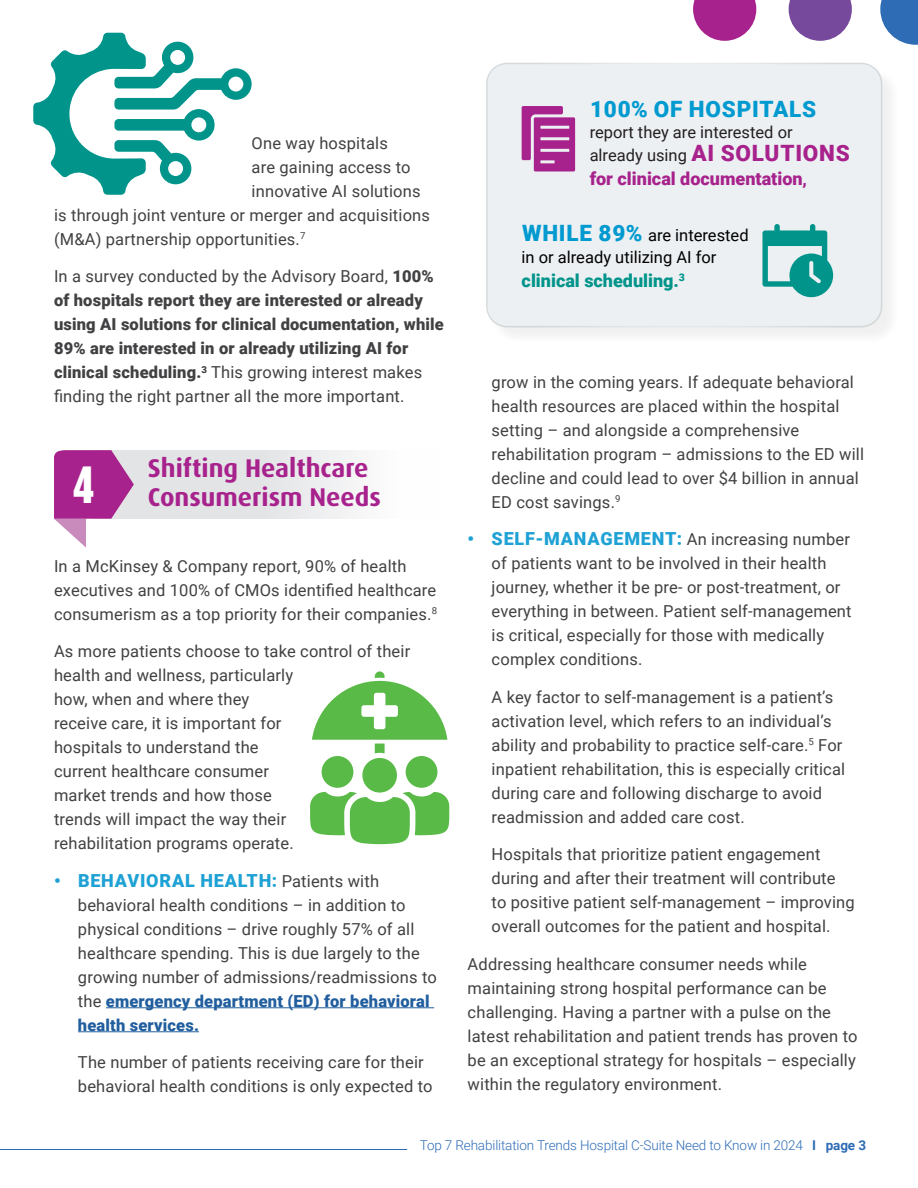
<style>
.page{position:relative;width:918px;height:1188px;background:#fff}
.page>*{position:absolute;margin:0;border:0;box-sizing:border-box;transform-origin:0 0}
.t1{font:700 25.65px/29.1px "Dax Pro";color:#a7228c}
.t2{font:900 22.5px "Roboto";letter-spacing:.035em;color:#009ad0}
.t3{font:900 18px "Roboto";letter-spacing:.045em;color:#1ea1d4}
.t4{font:900 18px "Roboto";color:#a7228c}
.t5{font:900 18px "Roboto";color:#00948b}
.t6{font:16.5px/24px "Roboto";letter-spacing:.01em;color:#414042}
.t7{font:900 16.5px/24px "Roboto";letter-spacing:.01em;color:#414042}
.t8{font:16.5px "Roboto";color:#241f21}
.t9{font:16.5px "Roboto";color:#000}
.t10{font:300 13.5px "Roboto";letter-spacing:-.01em;color:#2e6cb5}
.s1{font-weight:400}
.s2{font-family:"Dax Compact Pro";font-weight:900;font-size:43.5px;color:#fff}
.s3{font-weight:400;font-size:16.5px;color:#414042}
.s4{font-weight:900;color:#215e9e}
.s5{font-weight:900;font-size:22.5px;color:#a7228c}
.s6{font-size:16.5px}
.s7{font-weight:900;font-size:22.5px;color:#009ad0}
.s8{font-weight:900;font-size:18px;color:#1ea1d4}
.s9{font-weight:700}
</style>
<div class="page">
<hr style="left:0;top:1149px;width:407px;height:1px;background:#2e6cb5">
<div style="left:489px;top:66px;width:412px;height:279px;background:#f6f6f6"></div>
<div style="left:487px;top:63px;width:395px;height:264px;background:#ecf0f2;border-radius:20px"></div>
<div style="left:486px;top:63px;width:396px;height:264px;border:2px solid #fff;border-radius:20px"></div>
<hr style="left:106px;top:1007px;width:328px;height:1px;background:#215e9e">
<hr style="left:78px;top:1031px;width:121px;height:1px;background:#215e9e">
<svg style="left:789px;top:0;width:63px;height:41px"></svg>
<svg style="left:693px;top:0;width:63px;height:41px"></svg>
<svg style="left:880px;top:0;width:38px;height:45px"></svg>
<svg style="left:33px;top:33px;width:219px;height:162px"></svg>
<svg style="left:134px;top:450px;width:220px;height:68px;background:#e6e7e9"></svg>
<svg style="left:54px;top:450px;width:80px;height:98px"></svg>
<svg style="left:312px;top:671px;width:135px;height:82px"></svg>
<div style="left:406px;top:756px;width:31px;height:32px;background:#5aba47;border-radius:50%"></div>
<div style="left:322px;top:756px;width:31px;height:32px;background:#5aba47;border-radius:50%"></div>
<div style="left:362px;top:758px;width:35px;height:35px;background:#5aba47;border-radius:50%"></div>
<svg style="left:310px;top:792px;width:139px;height:52px"></svg>
<svg style="left:522px;top:106px;width:53px;height:66px"></svg>
<svg style="left:762px;top:224px;width:71px;height:73px"></svg>
<p class="t6" style="left:252px;top:130px;width:138px">One way hospitals</p>
<p class="t6" style="left:252px;top:154px;width:161px">are gaining access to</p>
<p class="t6" style="left:54px;top:178px;width:378px;text-indent:198px">innovative AI solutions is through joint venture or merger and acquisitions (M&amp;A) partnership opportunities.<sup>7</sup></p>
<p class="t7" style="left:54px;top:264px;width:391px"><span class="s1">In a survey conducted by the Advisory Board,</span> 100% of hospitals report they are interested or already using AI solutions for clinical documentation, while 89% are interested in or already utilizing AI for clinical scheduling.<sup>3</sup> <span class="s1">This growing interest makes finding the right partner all the more important.</span></p>
<p class="t1" style="left:72px;top:454px;width:310px;text-indent:76px">Shifting Healthcare<br><span class="s2">4</span> Consumerism Needs</p>
<p class="t6" style="left:54px;top:553px;width:385px">In a McKinsey &amp; Company report, 90% of health executives and 100% of CMOs identified healthcare consumerism as a top priority for their companies.<sup>8</sup></p>
<p class="t6" style="left:54px;top:639px;width:358px">As more patients choose to take control of their</p>
<p class="t6" style="left:54px;top:663px;width:241px">health and wellness, particularly how, when and where they receive care, it is important for hospitals to understand the current healthcare consumer market trends and how those trends will impact the way their rehabilitation programs operate.</p>
<p class="t3" style="left:54px;top:868px;width:327px">• BEHAVIORAL HEALTH: <span class="s3">Patients with</span></p>
<p class="t6" style="left:78px;top:892px;width:360px">behavioral health conditions – in addition to physical conditions – drive roughly 57% of all healthcare spending. This is due largely to the growing number of admissions/readmissions to the <span class="s4">emergency department (ED) for behavioral health services.</span></p>
<p class="t6" style="left:78px;top:1050px;width:356px">The number of patients receiving care for their behavioral health conditions is only expected to</p>
<h3 class="t2" style="left:590px;top:94px;width:228px">100% OF HOSPITALS</h3>
<p class="t8" style="left:590px;top:121px;width:204px">report they are interested or</p>
<p class="t8" style="left:590px;top:143px;width:262px">already using <span class="s5">AI SOLUTIONS</span></p>
<h4 class="t4" style="left:590px;top:166px;width:219px">for clinical documentation<span class="s6">,</span></h4>
<p class="t9" style="left:522px;top:223px;width:228px"><span class="s7">WHILE 89%</span> are interested</p>
<p class="t9" style="left:522px;top:246px;width:196px">in or already utilizing AI for</p>
<h4 class="t5" style="left:522px;top:268px;width:165px">clinical scheduling.<sup>3</sup></h4>
<p class="t6" style="left:492px;top:369px;width:374px">grow in the coming years. If adequate behavioral health resources are placed within the hospital setting – and alongside a comprehensive rehabilitation program – admissions to the ED will decline and could lead to over $4 billion in annual ED cost savings.<sup>9</sup></p>
<p class="t6" style="left:492px;top:527px;width:362px;text-indent:-24px"><span class="s8">• SELF-MANAGEMENT:</span> An increasing number of patients want to be involved in their health journey, whether it be pre- or post-treatment, or everything in between. Patient self-management is critical, especially for those with medically complex conditions.</p>
<p class="t6" style="left:492px;top:684px;width:355px">A key factor to self-management is a patient’s activation level, which refers to an individual’s ability and probability to practice self-care.<sup>5</sup> For inpatient rehabilitation, this is especially critical during care and following discharge to avoid readmission and added care cost.</p>
<p class="t6" style="left:492px;top:842px;width:365px">Hospitals that prioritize patient engagement during and after their treatment will contribute<br>to positive patient self-management – improving overall outcomes for the patient and hospital.</p>
<p class="t6" style="left:468px;top:951px;width:391px">Addressing healthcare consumer needs while maintaining strong hospital performance can be challenging. Having a partner with a pulse on the latest rehabilitation and patient trends has proven to be an exceptional strategy for hospitals – especially within the regulatory environment.</p>
<p class="t10" style="left:420px;top:1136px;width:448px">Top 7 Rehabilitation Trends Hospital C-Suite Need to Know in 2024 <span class="s9">I page 3</span></p>
</div>
